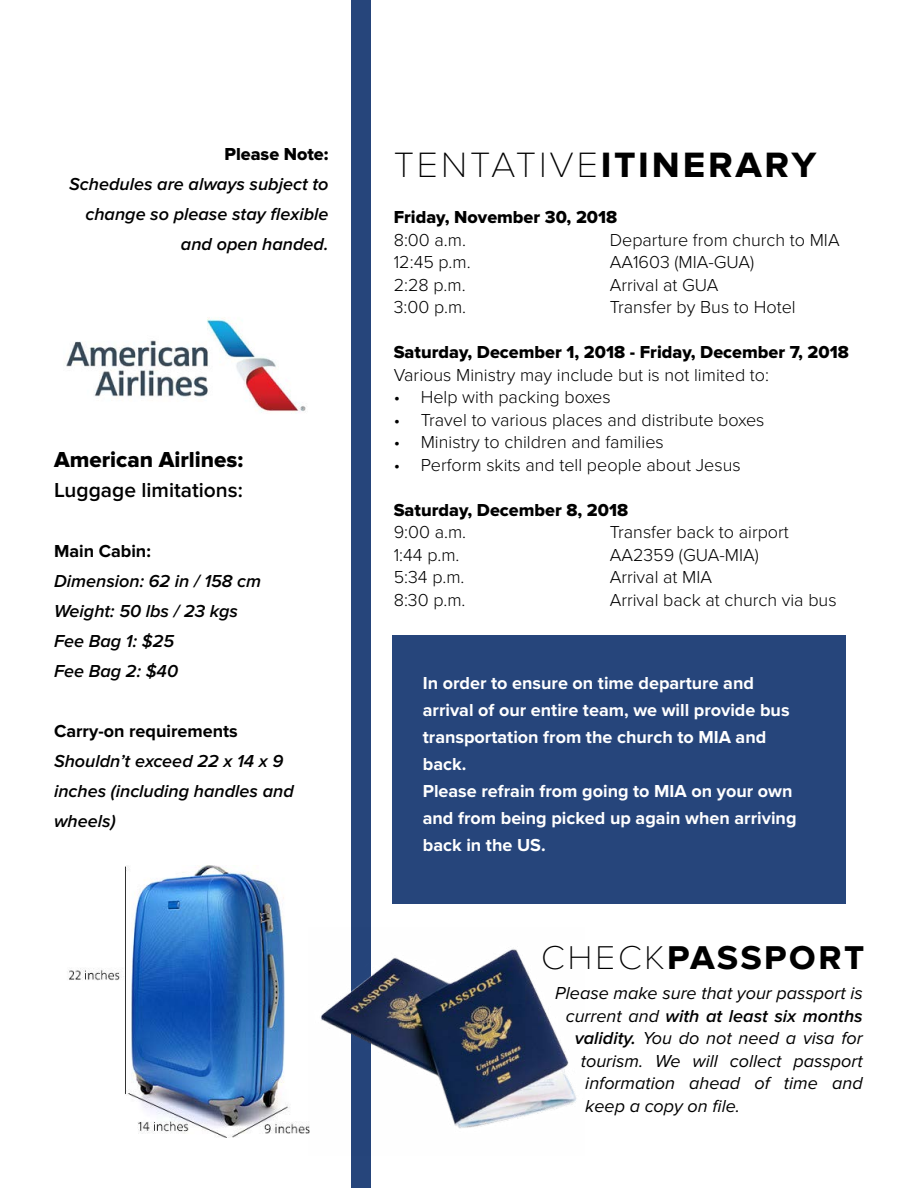
<style>
.page{position:relative;width:918px;height:1188px;background:#fff}
.page>*{position:absolute;margin:0;border:0;box-sizing:border-box;transform-origin:0 0}
.t1{font:100 44.25px "Proxima Nova T";letter-spacing:.05em;color:#000}
.t2{font:700 41.4px "Proxima Nova";letter-spacing:.05em;color:#000}
.t3{font:22.5px "Proxima Nova Extrabld";color:#000}
.t4{font:600 21px "Proxima Nova";color:#000}
.t5{font:300 18px "Proxima Nova";color:#000}
.t6{font:italic 600 18px/30px "Proxima Nova";color:#000}
.t7{font:700 18px/27px "Proxima Nova";color:#fff}
.t8{font:italic 18px "Proxima Nova";color:#000}
.t9{font:18px "Proxima Nova Extrabld";color:#000}
.t10{font:700 18px "Proxima Nova";color:#000}
.s1{font-family:"Proxima Nova";font-weight:700}
.s2{font-family:"Proxima Nova T";font-weight:100}
.s3{font-weight:400}
.s4{font-weight:600}
</style>
<div class="page">
<div style="left:351px;top:0;width:20px;height:1188px;background:#26457b"></div>
<img style="left:66px;top:317px;width:240px;height:97px">
<img style="left:69px;top:866px;width:239px;height:272px">
<img style="left:308px;top:949px;width:269px;height:185px">
<div style="left:393px;top:635px;width:453px;height:269px;background:#26457b"></div>
<p class="t9" style="left:224px;top:144px;width:106px">Please Note:</p>
<p class="t6" style="left:69px;top:169px;width:261px;text-align:right">Schedules are always subject to change so please stay flexible and open handed.</p>
<p class="t3" style="left:54px;top:446px;width:191px">American Airlines:</p>
<p class="t4" style="left:54px;top:478px;width:190px">Luggage limitations:</p>
<p class="t10" style="left:54px;top:541px;width:98px">Main Cabin:</p>
<p class="t6" style="left:54px;top:566px;width:209px">Dimension: 62 in / 158 cm<br>Weight: 50 lbs / 23 kgs<br>Fee Bag 1: $25<br>Fee Bag 2: $40</p>
<p class="t10" style="left:54px;top:721px;width:185px">Carry-on requirements</p>
<p class="t6" style="left:54px;top:746px;width:241px">Shouldn’t exceed 22 x 14 x 9 inches (including handles and wheels)</p>
<h1 class="t1" style="left:394px;top:137px;width:424px">tentative<span class="s1">itinerary</span></h1>
<p class="t9" style="left:394px;top:207px;width:225px">Friday, November 30, 2018</p>
<p class="t5" style="left:394px;top:229px;width:74px">8:00 a.m.</p>
<p class="t5" style="left:610px;top:229px;width:231px">Departure from church to MIA</p>
<p class="t5" style="left:394px;top:252px;width:78px">12:45 p.m.</p>
<p class="t5" style="left:610px;top:252px;width:146px">AA1603 (MIA-GUA)</p>
<p class="t5" style="left:394px;top:274px;width:73px">2:28 p.m.</p>
<p class="t5" style="left:610px;top:274px;width:110px">Arrival at GUA</p>
<p class="t5" style="left:394px;top:297px;width:74px">3:00 p.m.</p>
<p class="t5" style="left:610px;top:297px;width:188px">Transfer by Bus to Hotel</p>
<p class="t9" style="left:394px;top:342px;width:457px">Saturday, December 1, 2018 - Friday, December 7, 2018</p>
<p class="t5" style="left:394px;top:364px;width:377px">Various Ministry may include but is not limited to:</p>
<p class="t5" style="left:394px;top:387px;width:219px">• Help with packing boxes</p>
<p class="t5" style="left:394px;top:409px;width:372px">• Travel to various places and distribute boxes</p>
<p class="t5" style="left:394px;top:432px;width:272px">• Ministry to children and families</p>
<p class="t5" style="left:394px;top:454px;width:349px">• Perform skits and tell people about Jesus</p>
<p class="t9" style="left:394px;top:499px;width:236px">Saturday, December 8, 2018</p>
<p class="t5" style="left:394px;top:522px;width:74px">9:00 a.m.</p>
<p class="t5" style="left:610px;top:522px;width:181px">Transfer back to airport</p>
<p class="t5" style="left:394px;top:544px;width:67px">1:44 p.m.</p>
<p class="t5" style="left:610px;top:544px;width:151px">AA2359 (GUA-MIA)</p>
<p class="t5" style="left:394px;top:567px;width:72px">5:34 p.m.</p>
<p class="t5" style="left:610px;top:567px;width:104px">Arrival at MIA</p>
<p class="t5" style="left:394px;top:589px;width:73px">8:30 p.m.</p>
<p class="t5" style="left:610px;top:589px;width:228px">Arrival back at church via bus</p>
<p class="t7" style="left:423px;top:670px;width:375px">In order to ensure on time departure and arrival of our entire team, we will provide bus transportation from the church to MIA and back.<br>Please refrain from going to MIA on your own and from being picked up again when arriving back in the US.</p>
<h2 class="t2" style="left:541px;top:932px;width:325px"><span class="s2">check</span>passport</h2>
<p class="t8" style="left:555px;top:984px;width:309px">Please make sure that your passport is</p>
<p class="t6" style="left:566px;top:1001px;width:298px"><span class="s3">current and</span> with at least six months</p>
<p class="t8" style="left:575px;top:1029px;width:289px"><span class="s4">validity.</span> You do not need a visa for</p>
<p class="t8" style="left:581px;top:1051px;width:284px">tourism. We will collect passport</p>
<p class="t8" style="left:585px;top:1074px;width:279px">information ahead of time and</p>
<p class="t8" style="left:585px;top:1096px;width:156px">keep a copy on file.</p>
</div>
